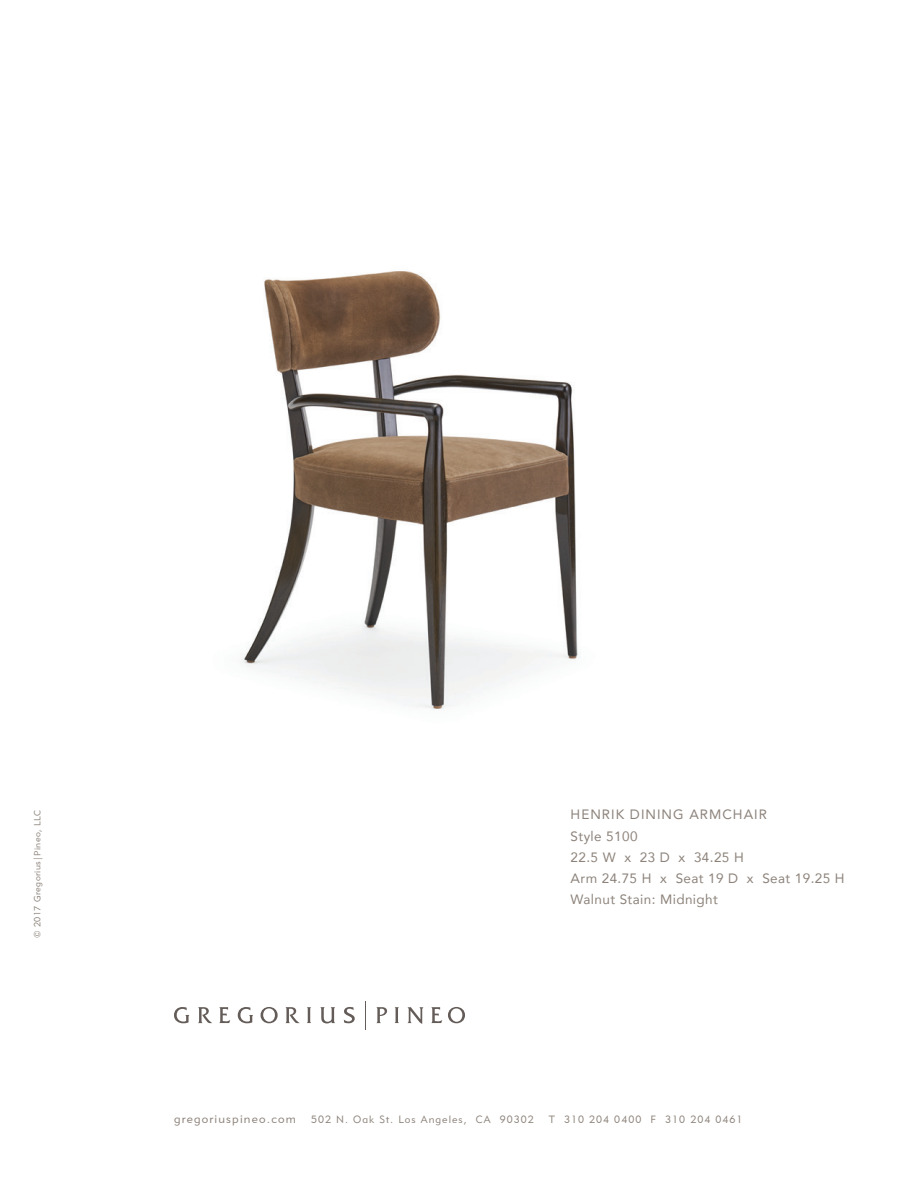
<style>
.page{position:relative;width:918px;height:1188px;background:#fff}
.page>*{position:absolute;margin:0;border:0;box-sizing:border-box;transform-origin:0 0}
.t1{font:13.5px/21px "Avenir";letter-spacing:.03em;color:#8c827a}
.t2{font:13.5px "Avenir";letter-spacing:.075em;color:#8c827a}
.t3{font:12px "Geometric 415 BT Lite A";letter-spacing:.1em;color:#8c827a}
.t4{font:10.5px "Geometric 415 BT Lite A";letter-spacing:.1em;color:#8c827a}
.t5{font:9px "Geometric 415 BT Lite A";letter-spacing:.05em;color:#8c827a}
</style>
<div class="page">
<svg style="left:174px;top:1007px;width:15px;height:16px"></svg>
<svg style="left:238px;top:1007px;width:15px;height:16px"></svg>
<svg style="left:261px;top:1007px;width:17px;height:16px"></svg>
<svg style="left:448px;top:1007px;width:17px;height:16px"></svg>
<svg style="left:307px;top:1007px;width:4px;height:16px"></svg>
<svg style="left:395px;top:1007px;width:4px;height:16px"></svg>
<svg style="left:344px;top:1007px;width:11px;height:16px"></svg>
<svg style="left:198px;top:1007px;width:14px;height:16px"></svg>
<svg style="left:285px;top:1007px;width:15px;height:16px"></svg>
<svg style="left:376px;top:1007px;width:11px;height:16px"></svg>
<svg style="left:219px;top:1007px;width:11px;height:16px"></svg>
<svg style="left:431px;top:1007px;width:11px;height:16px"></svg>
<svg style="left:320px;top:1007px;width:15px;height:16px"></svg>
<svg style="left:407px;top:1007px;width:16px;height:17px"></svg>
<svg style="left:365px;top:1001px;width:1px;height:28px"></svg>
<img style="left:241px;top:271px;width:340px;height:439px">
<p class="t5" style="left:32px;top:938px;width:130px;rotate:-90deg">© 2017 Gregorius|Pineo, LLC</p>
<p class="t2" style="left:571px;top:803px;width:198px">HENRIK DINING ARMCHAIR</p>
<p class="t1" style="left:571px;top:825px;width:276px">Style 5100<br>22.5 W x 23 D x 34.25 H<br>Arm 24.75 H x Seat 19 D x Seat 19.25 H<br>Walnut Stain: Midnight</p>
<p class="t3" style="left:174px;top:1112px;width:124px">gregoriuspineo.com</p>
<p class="t4" style="left:311px;top:1113px;width:224px">502 N. Oak St. Los Angeles, CA 90302</p>
<p class="t4" style="left:549px;top:1113px;width:195px">T 310 204 0400 F 310 204 0461</p>
</div>
